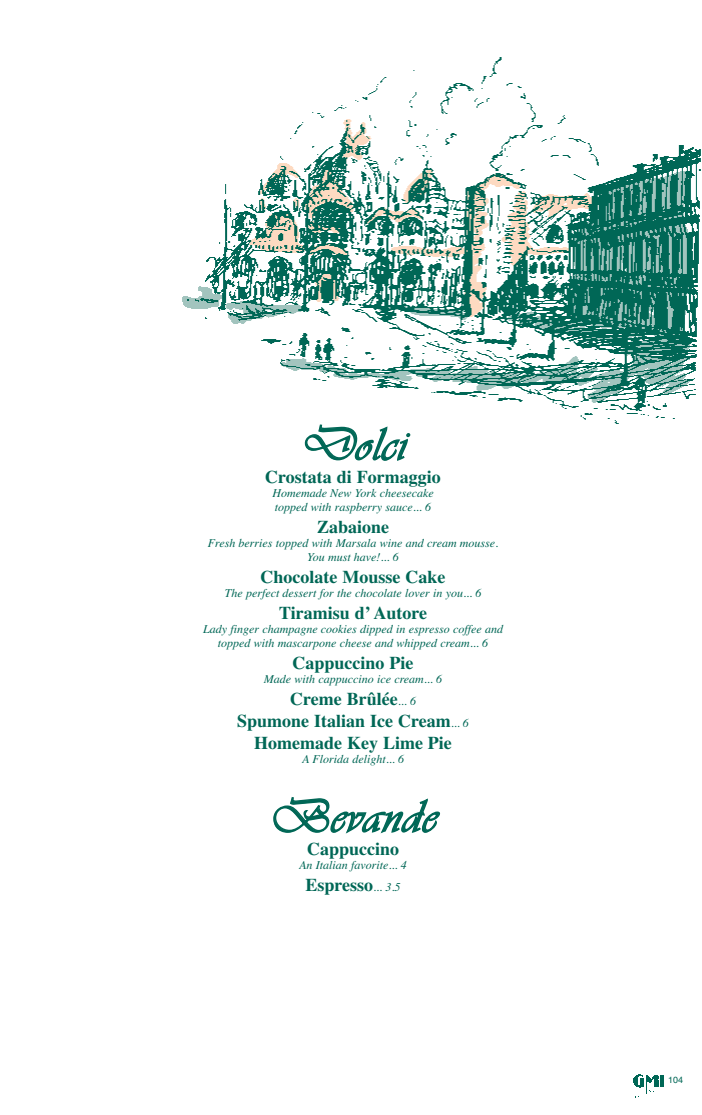
<style>
.page{position:relative;width:702px;height:1115px;background:#fff}
.page>*{position:absolute;margin:0;border:0;box-sizing:border-box;transform-origin:0 0}
.t1{font:48px "Vivante DTC";letter-spacing:.03em;color:#006756}
.t2{font:700 18px/22px "Times";color:#006756;text-align:center}
.t3{font:italic 12px/14px "Times";color:#006756;text-align:center}
.t4{font:9px "Helvetica";color:#006756}
.s1{font-weight:400;font-style:italic;font-size:12px}
</style>
<div class="page">
<img style="left:182px;top:57px;width:519px;height:367px">
<img style="left:633px;top:1074px;width:31px;height:24px">
<h1 class="t1" style="left:300px;top:428px;width:107px">Dolci</h1>
<h2 class="t2" style="left:265px;top:467px;width:177px">Crostata di Formaggio</h2>
<p class="t3" style="left:272px;top:487px;width:163px;text-align:left">Homemade New York cheesecake topped with raspberry sauce... 6</p>
<h2 class="t2" style="left:317px;top:517px;width:74px">Zabaione</h2>
<p class="t3" style="left:208px;top:537px;width:292px">Fresh berries topped with Marsala wine and cream mousse.<br>You must have!... 6</p>
<h2 class="t2" style="left:261px;top:567px;width:186px">Chocolate Mousse Cake</h2>
<p class="t3" style="left:225px;top:587px;width:258px">The perfect dessert for the chocolate lover in you... 6</p>
<h2 class="t2" style="left:279px;top:603px;width:149px">Tiramisu d’ Autore</h2>
<p class="t3" style="left:203px;top:623px;width:301px">Lady finger champagne cookies dipped in espresso coffee and topped with mascarpone cheese and whipped cream... 6</p>
<h2 class="t2" style="left:292px;top:653px;width:122px">Cappuccino Pie</h2>
<p class="t3" style="left:264px;top:673px;width:180px">Made with cappuccino ice cream... 6</p>
<h2 class="t2" style="left:237px;top:689px;width:233px">Creme Brûlée<span class="s1">... 6<br></span>Spumone Italian Ice Cream<span class="s1">... 6<br></span>Homemade Key Lime Pie</h2>
<p class="t3" style="left:302px;top:753px;width:104px">A Florida delight... 6</p>
<h1 class="t1" style="left:270px;top:800px;width:168px">Bevande</h1>
<h2 class="t2" style="left:307px;top:839px;width:93px">Cappuccino</h2>
<p class="t3" style="left:299px;top:859px;width:109px">An Italian favorite... 4</p>
<h2 class="t2" style="left:305px;top:875px;width:96px">Espresso<span class="s1">... 3.5</span></h2>
<p class="t4" style="left:668px;top:1076px;width:17px">104</p>
</div>
